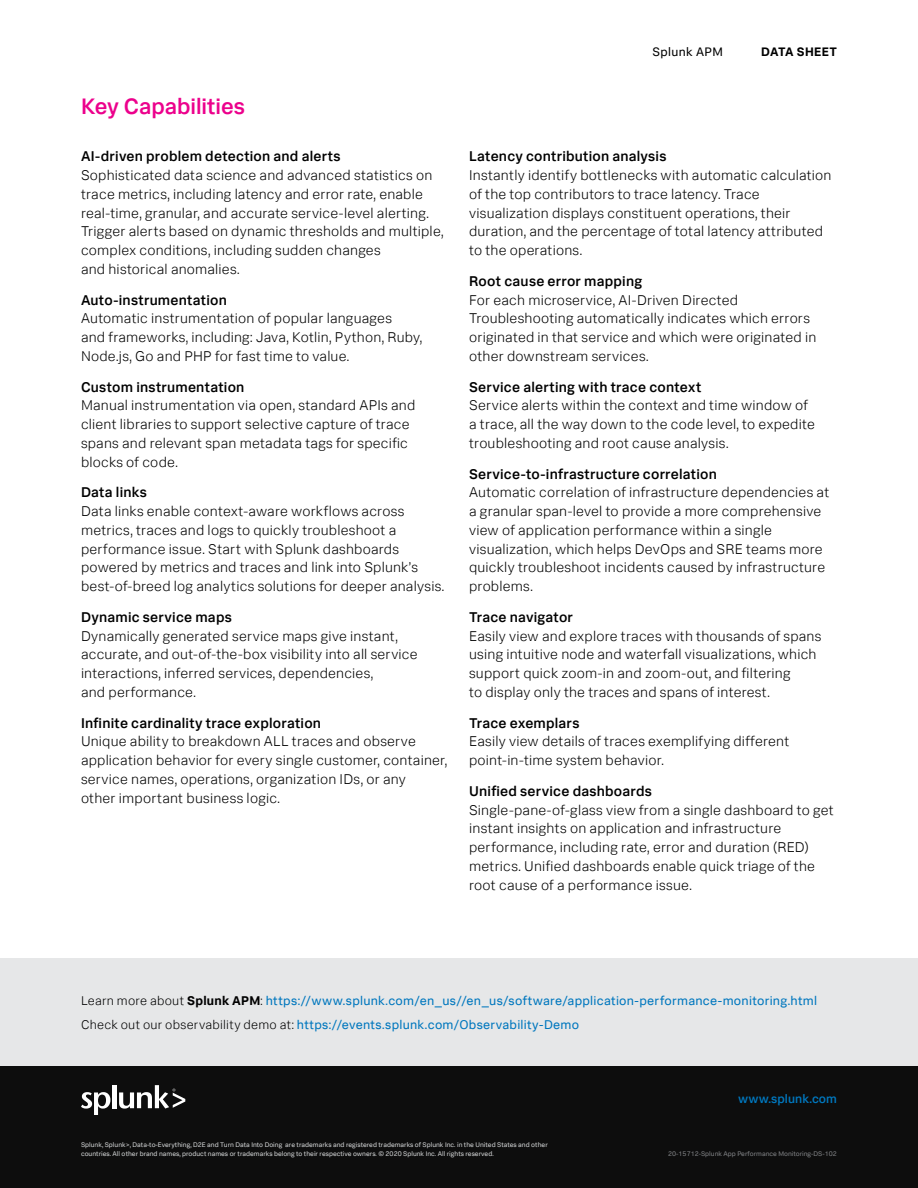
<style>
.page{position:relative;width:918px;height:1188px;background:#fff}
.page>*{position:absolute;margin:0;border:0;box-sizing:border-box;transform-origin:0 0}
.Body_Title{font:500 22.5px "Splunk Data Sans";letter-spacing:-.005em;color:#ec008c}
.Body_Abstract_Title{font:300 14.25px/18.8px "Splunk Data Sans";letter-spacing:.015em;color:#000}
.Body_Copy{font:300 14.25px/18.8px "Splunk Data Sans";letter-spacing:.015em;color:#000}
.t1{font:12.75px/24px "Splunk Data Sans";letter-spacing:.02em;color:#0077be}
.t2{font:500 12.45px "Splunk Data Sans";letter-spacing:.005em;color:#0077be}
.t3{font:12.3px "Splunk Data Sans";letter-spacing:.03em;color:#000}
.t4{font:700 12.3px "Splunk Data Sans";letter-spacing:.025em;color:#000}
.t5{font:6.75px/8.7px "Splunk Data Sans";color:#d1d3d4}
.t6{font:6.75px "Splunk Data Sans";color:#808285}
.s1{font-weight:500}
.s2{font-weight:300;color:#000}
.s3{font-weight:700;color:#000}
</style>
<div class="page">
<div style="left:0;top:958px;width:918px;height:108px;background:#e6e7e8"></div>
<div style="left:0;top:1066px;width:918px;height:122px;background:#0d0d0d"></div>
<svg style="left:81px;top:1092px;width:29px;height:22px"></svg>
<hr style="left:112px;top:1085px;width:4px;height:23px;background:#fff">
<svg style="left:119px;top:1085px;width:66px;height:24px"></svg>
<p class="Body_Title" style="left:81px;top:93px;width:166px">Key Capabilities</p>
<p class="Body_Abstract_Title" style="left:81px;top:147px;width:364px"><span class="s1">AI-driven problem detection and alerts<br></span>Sophisticated data science and advanced statistics on trace metrics, including latency and error rate, enable real-time, granular, and accurate service-level alerting.<br>Trigger alerts based on dynamic thresholds and multiple, complex conditions, including sudden changes<br>and historical anomalies.</p>
<p class="Body_Abstract_Title" style="left:81px;top:290px;width:343px"><span class="s1">Auto-instrumentation<br></span>Automatic instrumentation of popular languages<br>and frameworks, including: Java, Kotlin, Python, Ruby, Node.js, Go and PHP for fast time to value.</p>
<p class="Body_Abstract_Title" style="left:81px;top:377px;width:336px"><span class="s1">Custom instrumentation<br></span>Manual instrumentation via open, standard APIs and client libraries to support selective capture of trace spans and relevant span metadata tags for specific blocks of code.</p>
<p class="Body_Abstract_Title" style="left:81px;top:483px;width:365px"><span class="s1">Data links<br></span>Data links enable context-aware workflows across metrics, traces and logs to quickly troubleshoot a performance issue. Start with Splunk dashboards powered by metrics and traces and link into Splunk’s best-of-breed log analytics solutions for deeper analysis.</p>
<p class="Body_Abstract_Title" style="left:81px;top:607px;width:338px"><span class="s1">Dynamic service maps<br></span>Dynamically generated service maps give instant, accurate, and out-of-the-box visibility into all service interactions, inferred services, dependencies,<br>and performance.</p>
<p class="Body_Abstract_Title" style="left:81px;top:713px;width:368px"><span class="s1">Infinite cardinality trace exploration<br></span>Unique ability to breakdown ALL traces and observe application behavior for every single customer, container, service names, operations, organization IDs, or any<br>other important business logic.</p>
<p class="t3" style="left:652px;top:44px;width:72px">Splunk APM</p>
<p class="t4" style="left:761px;top:44px;width:77px">DATA SHEET</p>
<p class="Body_Abstract_Title" style="left:469px;top:147px;width:364px"><span class="s1">Latency contribution analysis<br></span>Instantly identify bottlenecks with automatic calculation of the top contributors to trace latency. Trace visualization displays constituent operations, their duration, and the percentage of total latency attributed to the operations.</p>
<p class="Body_Abstract_Title" style="left:469px;top:271px;width:349px"><span class="s1">Root cause error mapping<br></span>For each microservice, AI-Driven Directed Troubleshooting automatically indicates which errors originated in that service and which were originated in other downstream services.</p>
<p class="Body_Copy" style="left:469px;top:377px;width:347px"><span class="s1">Service alerting with trace context<br></span>Service alerts within the context and time window of a trace, all the way down to the code level, to expedite troubleshooting and root cause analysis.</p>
<p class="Body_Copy" style="left:469px;top:464px;width:362px"><span class="s1">Service-to-infrastructure correlation<br></span>Automatic correlation of infrastructure dependencies at a granular span-level to provide a more comprehensive view of application performance within a single visualization, which helps DevOps and SRE teams more quickly troubleshoot incidents caused by infrastructure problems.</p>
<p class="Body_Copy" style="left:469px;top:607px;width:354px"><span class="s1">Trace navigator<br></span>Easily view and explore traces with thousands of spans using intuitive node and waterfall visualizations, which support quick zoom-in and zoom-out, and filtering<br>to display only the traces and spans of interest.</p>
<p class="Body_Copy" style="left:469px;top:713px;width:322px"><span class="s1">Trace exemplars<br></span>Easily view details of traces exemplifying different point-in-time system behavior.</p>
<p class="Body_Copy" style="left:469px;top:781px;width:366px"><span class="s1">Unified service dashboards<br></span>Single-pane-of-glass view from a single dashboard to get instant insights on application and infrastructure performance, including rate, error and duration (RED) metrics. Unified dashboards enable quick triage of the root cause of a performance issue.</p>
<p class="t1" style="left:81px;top:988px;width:738px"><span class="s2">Learn more about</span> <span class="s3">Splunk APM</span><span class="s2">:</span> https://www.splunk.com/en_us//en_us/software/application-performance-monitoring.html<br><span class="s2">Check out our observability demo at:</span> https://events.splunk.com/Observability-Demo</p>
<p class="t2" style="left:738px;top:1091px;width:100px">www.splunk.com</p>
<p class="t5" style="left:81px;top:1141px;width:468px">Splunk, Splunk&gt;, Data-to-Everything, D2E and Turn Data Into Doing are trademarks and registered trademarks of Splunk Inc. in the United States and other countries. All other brand names, product names or trademarks belong to their respective owners. © 2020 Splunk Inc. All rights reserved.</p>
<p class="t6" style="left:668px;top:1150px;width:170px">20-15712-Splunk App Performance Monitoring-DS-102</p>
</div>
